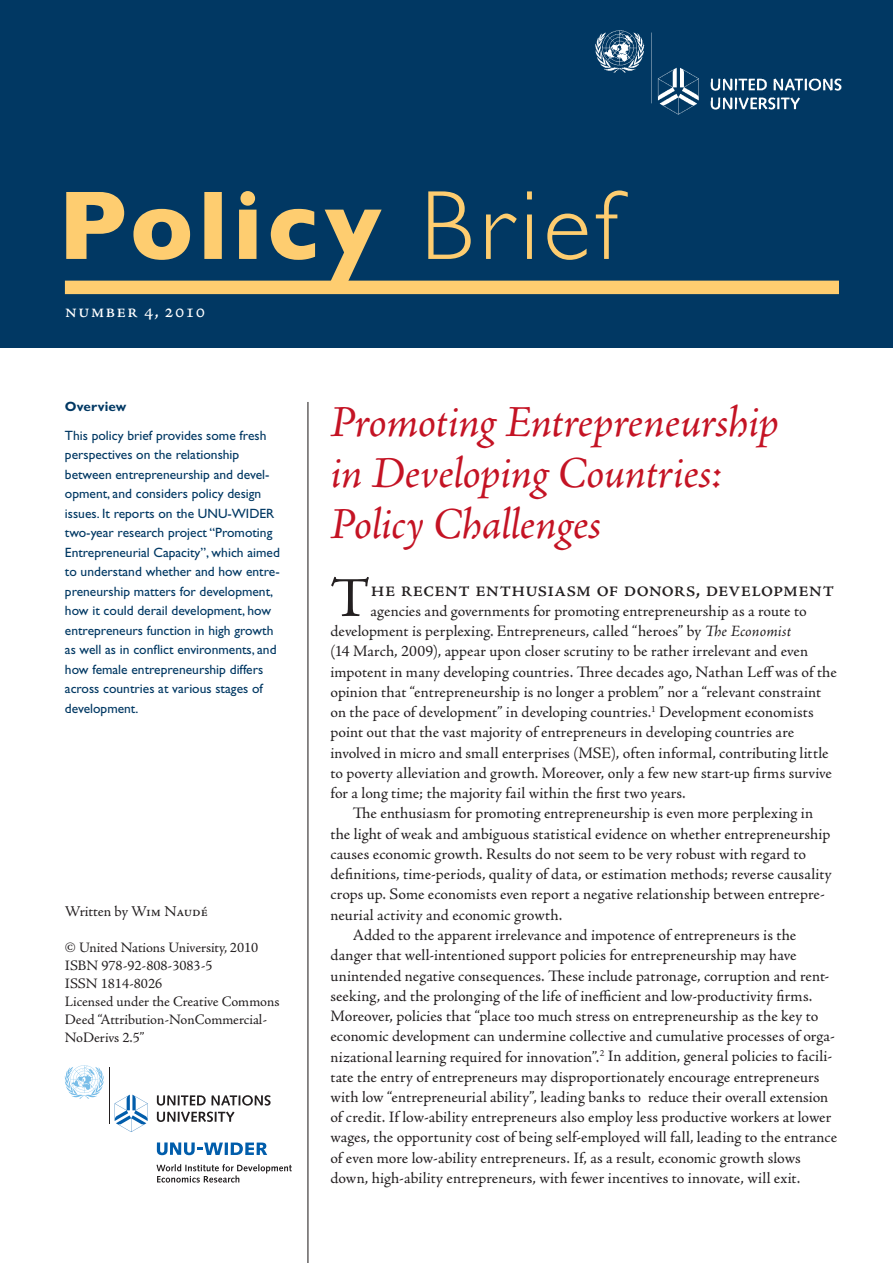
<style>
.page{position:relative;width:893px;height:1263px;background:#fff}
.page>*{position:absolute;margin:0;border:0;box-sizing:border-box;transform-origin:0 0}
.t1{font:56.55px "Adobe Jenson Pro";color:#231f20}
.t2{font:italic 45px/51px "Adobe Jenson Pro";letter-spacing:-.015em;color:#c41324}
.t3{font:22.8px "Adobe Jenson Pro";letter-spacing:-.015em;color:#231f20}
.t4{font:20.25px "Adobe Jenson Pro";color:#fff}
.t5{font:15.9px/20.2px "Adobe Jenson Pro";letter-spacing:.005em;color:#231f20}
.t6{font:15px "Adobe Jenson Pro";letter-spacing:-.005em;color:#231f20}
.t7{font:14.4px/18px "Adobe Jenson Pro";color:#231f20}
.t8{font:13.5px/19.5px "Gill Sans Std";color:#013863}
.t9{font:700 13.5px "Gill Sans Std";letter-spacing:.01em;color:#013863}
.s1{font-style:italic}
</style>
<div class="page">
<div style="left:0;top:0;width:893px;height:348px;background:#013863"></div>
<hr style="left:307px;top:402px;width:1px;height:861px;background:#231f20">
<div style="left:65px;top:281px;width:774px;height:13px;background:#fecd70"></div>
<svg style="left:66px;top:190px;width:562px;height:91px"></svg>
<img style="left:596px;top:30px;width:245px;height:84px">
<hr style="left:109px;top:1067px;width:1px;height:56px;background:#231f20">
<svg style="left:65px;top:1065px;width:39px;height:34px"></svg>
<svg style="left:115px;top:1094px;width:33px;height:38px"></svg>
<svg style="left:157px;top:1142px;width:110px;height:13px"></svg>
<svg style="left:157px;top:1095px;width:114px;height:10px"></svg>
<svg style="left:157px;top:1111px;width:78px;height:11px"></svg>
<svg style="left:156px;top:1164px;width:136px;height:18px"></svg>
<p class="t4" style="left:65px;top:299px;width:14px">num</p>
<p class="t4" style="left:106px;top:299px;width:101px">ber 4, 2010</p>
<p class="t9" style="left:65px;top:399px;width:63px">Overview</p>
<p class="t8" style="left:65px;top:425px;width:216px">This policy brief provides some fresh perspectives on the relationship between entrepreneurship and devel&shy;opment, and considers policy design issues. It reports on the UNU-WIDER two-year research project “Promoting Entrepreneurial Capacity”, which aimed to understand whether and how entre&shy;preneurship matters for development, how it could derail development, how entrepreneurs function in high growth as well as in conflict environments, and how female entrepreneurship differs across countries at various stages of development.</p>
<p class="t6" style="left:65px;top:903px;width:144px">Written by WIM NAud É</p>
<p class="t7" style="left:65px;top:939px;width:216px">© United Nations University, 2010<br>ISBN 978-92-808-3083-5<br>ISSN 1814-8026<br>Licensed under the Creative Commons<br>Deed “Attribution-NonCommercial-<br>NoDerivs 2.5”</p>
<h2 class="t2" style="left:330px;top:399px;width:450px">Promoting Entrepreneurship in Developing Countries:<br>Policy Challenges</h2>
<h1 class="t1" style="left:330px;top:566px;width:42px">T</h1>
<h3 class="t3" style="left:371px;top:576px;width:465px">HE RECENT ENTHUSIASM OF DONORS, DEVELOPMENT</h3>
<p class="t5" style="left:330px;top:601px;width:508px;text-indent:40px">agencies and governments for promoting entrepreneurship as a route to development is perplexing. Entrepreneurs, called “heroes” by <span class="s1">The Economist<br></span>(14 March, 2009), appear upon closer scrutiny to be rather irrelevant and even impotent in many developing countries. Three decades ago, Nathan Leff was of the opinion that “entrepreneurship is no longer a problem” nor a “relevant constraint on the pace of development” in developing countries.<sup>1</sup> Development economists point out that the vast majority of entrepreneurs in developing countries are involved in micro and small enterprises (MSE), often informal, contributing little to poverty alleviation and growth. Moreover, only a few new start-up firms survive for a long time; the majority fail within the first two years.</p>
<p class="t5" style="left:353px;top:804px;width:462px">The enthusiasm for promoting entrepreneurship is even more perplexing in</p>
<p class="t5" style="left:330px;top:824px;width:501px">the light of weak and ambiguous statistical evidence on whether entrepreneurship</p>
<p class="t5" style="left:330px;top:844px;width:477px">causes economic growth. Results do not seem to be very robust with regard to</p>
<p class="t5" style="left:330px;top:864px;width:503px">definitions, time-periods, quality of data, or estimation methods; reverse causality</p>
<p class="t5" style="left:330px;top:885px;width:496px">crops up. Some economists even report a negative relationship between entrepre-</p>
<p class="t5" style="left:330px;top:905px;width:233px">neurial activity and economic growth.</p>
<p class="t5" style="left:353px;top:925px;width:445px">Added to the apparent irrelevance and impotence of entrepreneurs is the</p>
<p class="t5" style="left:330px;top:945px;width:468px">danger that well-intentioned support policies for entrepreneurship may have</p>
<p class="t5" style="left:330px;top:966px;width:500px">unintended negative consequences. These include patronage, corruption and rent-</p>
<p class="t5" style="left:330px;top:986px;width:483px">seeking, and the prolonging of the life of inefficient and low-productivity firms.</p>
<p class="t5" style="left:330px;top:1006px;width:489px">Moreover, policies that “place too much stress on entrepreneurship as the key to</p>
<p class="t5" style="left:330px;top:1026px;width:506px">economic development can undermine collective and cumulative processes of orga-</p>
<p class="t5" style="left:330px;top:1047px;width:503px">nizational learning required for innovation”.<sup>2</sup> In addition, general policies to facili-</p>
<p class="t5" style="left:330px;top:1067px;width:490px">tate the entry of entrepreneurs may disproportionately encourage entrepreneurs</p>
<p class="t5" style="left:330px;top:1087px;width:499px">with low “entrepreneurial ability”, leading banks to reduce their overall extension</p>
<p class="t5" style="left:330px;top:1107px;width:502px">of credit. If low-ability entrepreneurs also employ less productive workers at lower</p>
<p class="t5" style="left:330px;top:1128px;width:508px">wages, the opportunity cost of being self-employed will fall, leading to the entrance</p>
<p class="t5" style="left:330px;top:1148px;width:472px">of even more low-ability entrepreneurs. If, as a result, economic growth slows</p>
<p class="t5" style="left:330px;top:1168px;width:471px">down, high-ability entrepreneurs, with fewer incentives to innovate, will exit.</p>
</div>
